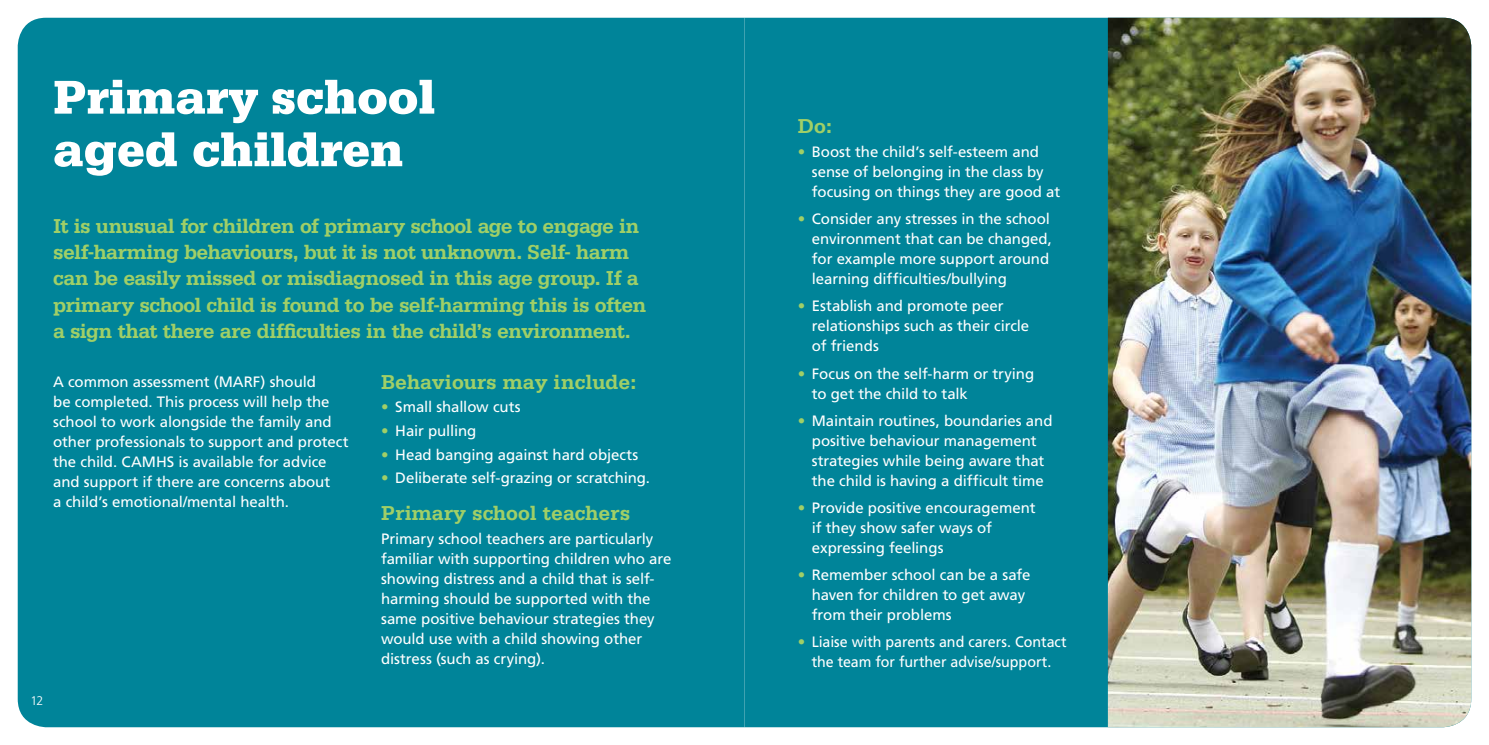
<style>
.page{position:relative;width:1489px;height:745px;background:#fff}
.page>*{position:absolute;margin:0;border:0;box-sizing:border-box;transform-origin:0 0}
.t1{font:900 50px/52.5px "Serifa";color:#fff}
.t2{font:700 21.25px/26.2px "Serifa";letter-spacing:-.025em;color:#a0cf67}
.t3{font:700 21.25px "Serifa";color:#a0cf67}
.t4{font:15px/20px "Frutiger";letter-spacing:-.005em;color:#fff}
.t5{font:15px/20px "Frutiger";letter-spacing:-.005em;color:#fff;text-align:center;scale:.95 1}
.t6{font:300 12.5px "Frutiger";color:#fff}
.s1{color:#a0cf67}
</style>
<div class="page">
<div style="left:744px;top:18px;width:363px;height:708px;background:#008499"></div>
<div style="left:18px;top:18px;width:726px;height:708px;background:#008499"></div>
<img style="left:1107px;top:18px;width:363px;height:708px">
<h1 class="t1" style="left:53px;top:70px;width:383px">Primary school aged children</h1>
<p class="t2" style="left:53px;top:212px;width:595px">It is unusual for children of primary school age to engage in self-harming behaviours, but it is not unknown. Self- harm can be easily missed or misdiagnosed in this age group. If a primary school child is found to be self-harming this is often a sign that there are difficulties in the child’s environment.</p>
<p class="t4" style="left:53px;top:371px;width:297px">A common assessment (MARF) should<br>be completed. This process will help the school to work alongside the family and other professionals to support and protect the child. CAMHS is available for advice and support if there are concerns about<br>a child’s emotional/mental health.</p>
<h2 class="t3" style="left:381px;top:369px;width:257px">Behaviours may include:</h2>
<p class="t4" style="left:381px;top:397px;width:141px"><span class="s1">•</span> Small shallow cuts</p>
<p class="t4" style="left:381px;top:420px;width:97px"><span class="s1">•</span> Hair pulling</p>
<p class="t4" style="left:381px;top:444px;width:259px"><span class="s1">•</span> Head banging against hard objects</p>
<p class="t4" style="left:381px;top:467px;width:270px"><span class="s1">•</span> Deliberate self-grazing or scratching.</p>
<h2 class="t3" style="left:381px;top:500px;width:251px">Primary school teachers</h2>
<p class="t4" style="left:381px;top:528px;width:292px">Primary school teachers are particularly familiar with supporting children who are showing distress and a child that is self&shy;harming should be supported with the same positive behaviour strategies they would use with a child showing other distress (such as crying).</p>
<p class="t6" style="left:31px;top:693px;width:15px">12</p>
<h2 class="t2" style="left:797px;top:113px;width:36px">Do:</h2>
<p class="t4" style="left:811px;top:142px;width:250px;text-indent:-14px"><span class="s1">•</span> Boost the child’s self-esteem and sense of belonging in the class by focusing on things they are good at</p>
<p class="t4" style="left:811px;top:209px;width:242px;text-indent:-14px"><span class="s1">•</span> Consider any stresses in the school environment that can be changed, for example more support around learning difficulties/bullying</p>
<p class="t4" style="left:811px;top:296px;width:219px;text-indent:-14px"><span class="s1">•</span> Establish and promote peer relationships such as their circle of friends</p>
<p class="t4" style="left:811px;top:363px;width:224px;text-indent:-14px"><span class="s1">•</span> Focus on the self-harm or trying to get the child to talk</p>
<p class="t4" style="left:797px;top:410px;width:256px;text-align:center"><span class="s1">•</span> Maintain routines, boundaries and positive behaviour management strategies while being aware that the child is having a difficult time</p>
<p class="t4" style="left:811px;top:497px;width:225px;text-indent:-14px"><span class="s1">•</span> Provide positive encouragement if they show safer ways of expressing feelings</p>
<p class="t4" style="left:811px;top:564px;width:220px;text-indent:-14px"><span class="s1">•</span> Remember school can be a safe haven for children to get away from their problems</p>
<p class="t5" style="left:797px;top:631px;width:285px"><span class="s1">•</span> Liaise with parents and carers. Contact the team for further advise/support.</p>
</div>
